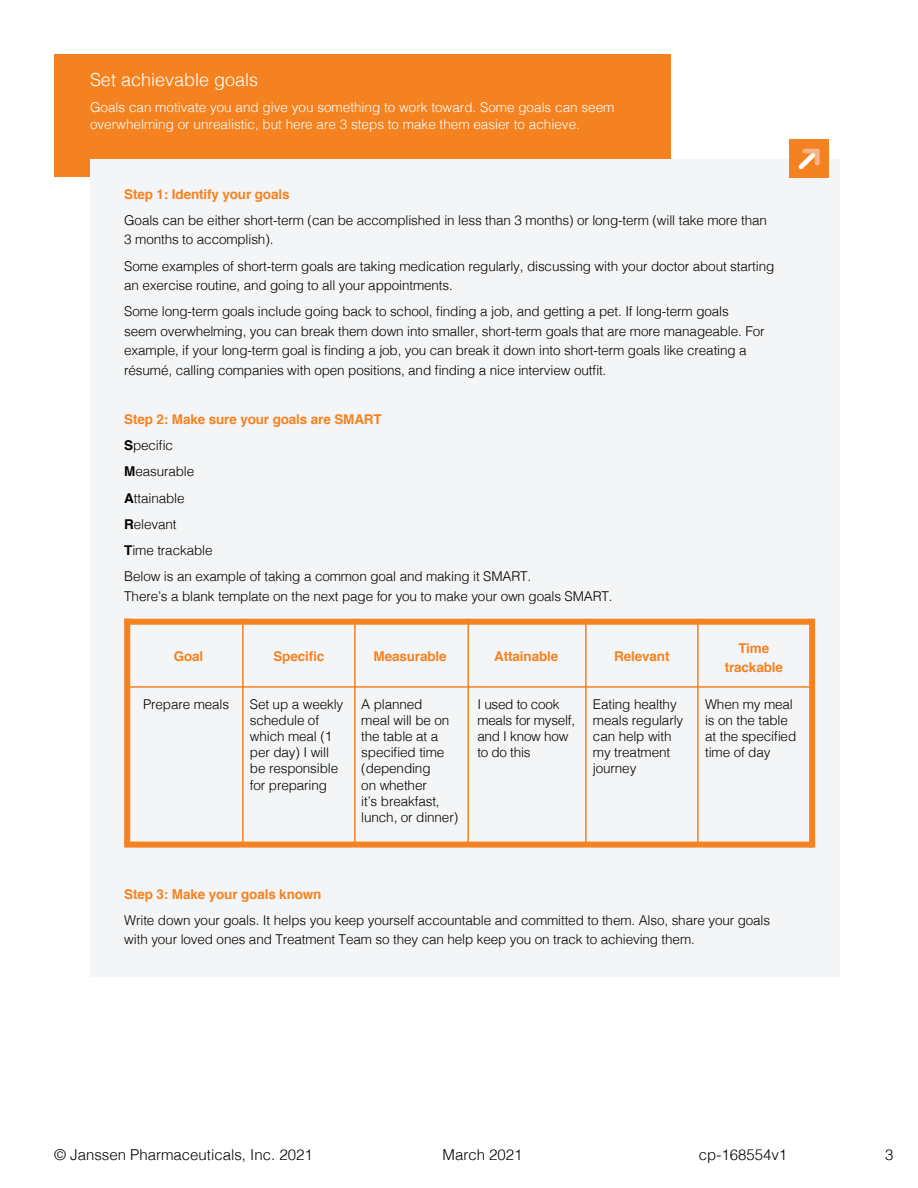
<style>
.page{position:relative;width:918px;height:1188px;background:#fff}
.page>*{position:absolute;margin:0;border:0;box-sizing:border-box;transform-origin:0 0}
.t1{font:300 18px "Helvetica";color:#fff}
.t2{font:300 15px "Helvetica";color:#000}
.t3{font:300 13.5px/16.2px "Helvetica";letter-spacing:-.01em;color:#000}
.t4{font:300 13.5px/16.2px "Helvetica";color:#fff}
.t5{font:700 13.5px/19.5px "Helvetica";letter-spacing:-.01em;color:#f58220;text-align:center}
.s1{font-weight:700;color:#f58220}
.s2{font-weight:700}
</style>
<div class="page">
<div style="left:54px;top:54px;width:617px;height:123px;background:#f58220"></div>
<div style="left:90px;top:159px;width:750px;height:817px;background:#f4f5f6"></div>
<hr style="left:467px;top:619px;width:2px;height:226px;background:#f58220">
<hr style="left:585px;top:619px;width:2px;height:226px;background:#f58220">
<hr style="left:242px;top:619px;width:2px;height:226px;background:#f58220">
<hr style="left:697px;top:619px;width:2px;height:226px;background:#f58220">
<hr style="left:354px;top:619px;width:2px;height:226px;background:#f58220">
<div style="left:124px;top:619px;width:6px;height:226px;background:#f58220"></div>
<hr style="left:124px;top:686px;width:688px;height:2px;background:#f58220">
<div style="left:124px;top:619px;width:688px;height:6px;background:#f58220"></div>
<div style="left:124px;top:842px;width:688px;height:6px;background:#f58220"></div>
<div style="left:809px;top:619px;width:6px;height:229px;background:#f58220"></div>
<div style="left:789px;top:140px;width:40px;height:38px;background:#f58220"></div>
<svg style="left:798px;top:153px;width:20px;height:16px"></svg>
<hr style="left:802px;top:149px;width:18px;height:4px;background:#f5b587;border-radius:2px">
<div style="left:815px;top:149px;width:5px;height:16px;background:#f5b587;border-radius:2px"></div>
<h1 class="t1" style="left:90px;top:64px;width:170px">Set achievable goals</h1>
<p class="t4" style="left:90px;top:99px;width:526px">Goals can motivate you and give you something to work toward. Some goals can seem overwhelming or unrealistic, but here are 3 steps to make them easier to achieve.</p>
<p class="t5" style="left:124px;top:184px;width:167px">Step 1: Identify your goals</p>
<p class="t3" style="left:124px;top:209px;width:644px;line-height:19.5px">Goals can be either short-term (can be accomplished in less than 3 months) or long-term (will take more than<br>3 months to accomplish).</p>
<p class="t3" style="left:124px;top:255px;width:652px;line-height:19.5px">Some examples of short-term goals are taking medication regularly, discussing with your doctor about starting an exercise routine, and going to all your appointments.</p>
<p class="t3" style="left:124px;top:301px;width:642px;line-height:19.5px">Some long-term goals include going back to school, finding a job, and getting a pet. If long-term goals seem overwhelming, you can break them down into smaller, short-term goals that are more manageable. For example, if your long-term goal is finding a job, you can break it down into short-term goals like creating a résumé, calling companies with open positions, and finding a nice interview outfit.</p>
<p class="t3" style="left:124px;top:405px;width:409px;line-height:26.2px"><span class="s1">Step 2: Make sure your goals are SMART<br></span><span class="s2">S</span>pecific<br><span class="s2">M</span>easurable<br><span class="s2">A</span>ttainable<br><span class="s2">R</span>elevant<br><span class="s2">T</span>ime trackable<br>Below is an example of taking a common goal and making it SMART.</p>
<p class="t3" style="left:124px;top:587px;width:490px">There’s a blank template on the next page for you to make your own goals SMART.</p>
<p class="t5" style="left:174px;top:647px;width:31px">Goal</p>
<p class="t5" style="left:273px;top:647px;width:52px">Specific</p>
<p class="t5" style="left:374px;top:647px;width:75px">Measurable</p>
<p class="t5" style="left:494px;top:647px;width:66px">Attainable</p>
<p class="t5" style="left:614px;top:647px;width:57px">Relevant</p>
<p class="t5" style="left:725px;top:639px;width:60px">Time trackable</p>
<p class="t3" style="left:143px;top:695px;width:88px">Prepare meals</p>
<p class="t3" style="left:250px;top:695px;width:95px">Set up a weekly schedule of which meal (1 per day) I will be responsible for preparing</p>
<p class="t3" style="left:361px;top:695px;width:98px">A planned<br>meal will be on the table at a specified time (depending<br>on whether<br>it’s breakfast, lunch, or dinner)</p>
<p class="t3" style="left:477px;top:695px;width:99px">I used to cook meals for myself, and I know how to do this</p>
<p class="t3" style="left:593px;top:695px;width:92px">Eating healthy meals regularly can help with my treatment journey</p>
<p class="t3" style="left:705px;top:695px;width:93px">When my meal is on the table at the specified time of day</p>
<p class="t5" style="left:124px;top:884px;width:199px">Step 3: Make your goals known</p>
<p class="t3" style="left:124px;top:909px;width:647px;line-height:19.5px">Write down your goals. It helps you keep yourself accountable and committed to them. Also, share your goals with your loved ones and Treatment Team so they can help keep you on track to achieving them.</p>
<p class="t2" style="left:54px;top:1142px;width:260px">© Janssen Pharmaceuticals, Inc. 2021</p>
<p class="t2" style="left:443px;top:1142px;width:82px">March 2021</p>
<p class="t2" style="left:699px;top:1142px;width:90px">cp-168554v1</p>
<p class="t2" style="left:885px;top:1142px;width:10px">3</p>
</div>
